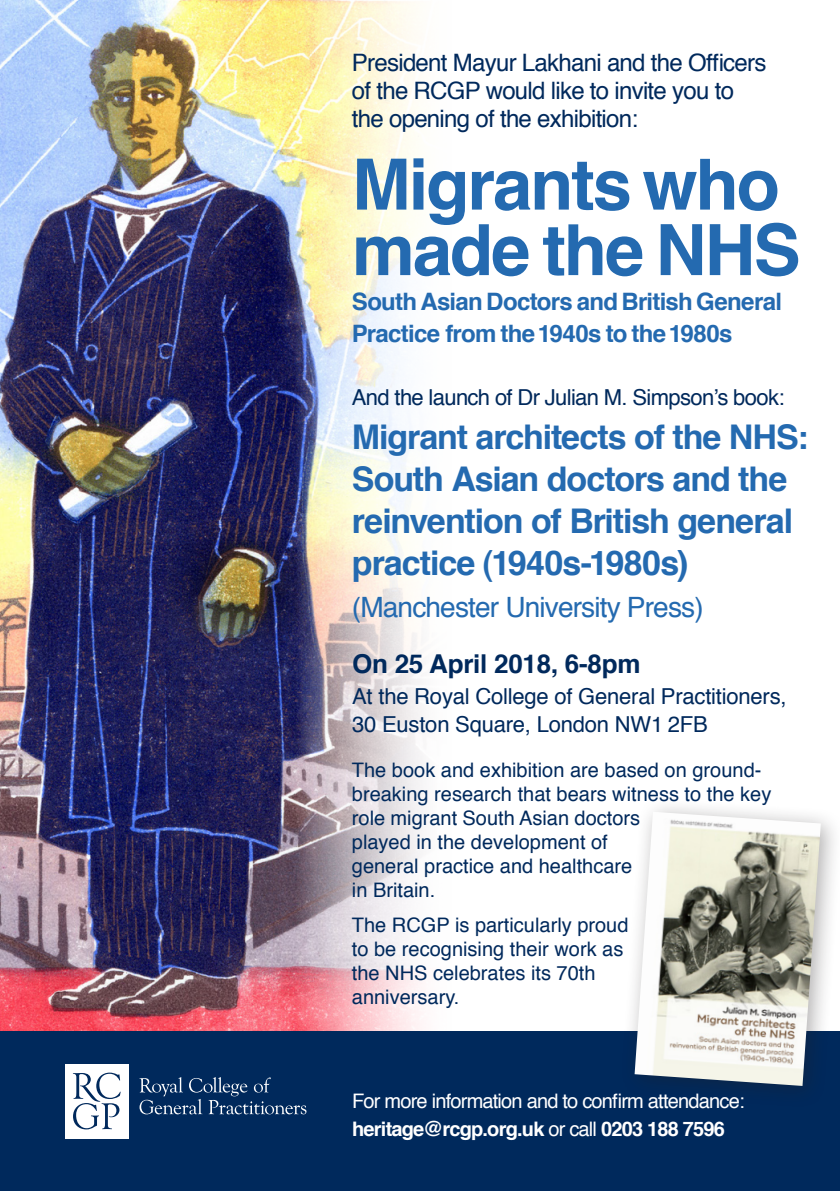
<style>
.page{position:relative;width:840px;height:1191px;background:#fff}
.page>*{position:absolute;margin:0;border:0;box-sizing:border-box;transform-origin:0 0}
.t1{font:700 70.8px/65.4px "Helvetica";letter-spacing:-.03em;color:#246ab0}
.t2{font:700 34px/42px "Helvetica";letter-spacing:-.03em;color:#246ab0}
.t3{font:28px "Helvetica";letter-spacing:-.03em;color:#246ab0}
.t4{font:700 26px "Helvetica";letter-spacing:-.01em;color:#00295c}
.t5{font:24px/28px "Helvetica";letter-spacing:-.03em;color:#00295c}
.t6{font:700 24px/32px "Helvetica";letter-spacing:-.03em;color:#246ab0}
.t7{font:22px/28px "Helvetica";letter-spacing:-.01em;color:#00295c}
.t8{font:22px "Helvetica";letter-spacing:-.03em;color:#00295c}
.t9{font:20px/24px "Helvetica";color:#00295c}
.t10{font:20px/28px "Helvetica";letter-spacing:-.04em;color:#fff}
.s1{font-weight:700}
</style>
<div class="page">
<img style="left:0;top:0;width:567px;height:1032px">
<div style="left:0;top:1032px;width:839px;height:159px;background:#00295c"></div>
<svg style="left:139px;top:1077px;width:167px;height:37px"></svg>
<div style="left:65px;top:1064px;width:64px;height:75px;background:#fff"></div>
<svg style="left:73px;top:1072px;width:48px;height:57px"></svg>
<div style="left:620px;top:797px;width:219px;height:311px;background:#231f20;opacity:.35"></div>
<img style="left:634px;top:811px;width:186px;height:275px">
<p class="t5" style="left:351px;top:50px;width:416px">President Mayur Lakhani and the Officers of the RCGP would like to invite you to the opening of the exhibition:</p>
<p class="t1" style="left:351px;top:156px;width:450px">Migrants who made the NHS</p>
<p class="t6" style="left:351px;top:287px;width:431px">South Asian Doctors and British General<br>Practice from the 1940s to the 1980s</p>
<p class="t8" style="left:351px;top:382px;width:434px">And the launch of Dr Julian M. Simpson’s book:</p>
<p class="t2" style="left:351px;top:418px;width:458px">Migrant architects of the NHS:<br>South Asian doctors and the reinvention of British general practice (1940s-1980s)</p>
<p class="t3" style="left:351px;top:588px;width:353px">(Manchester University Press)</p>
<p class="t4" style="left:352px;top:646px;width:290px">On 25 April 2018, 6-8pm</p>
<p class="t7" style="left:352px;top:683px;width:435px">At the Royal College of General Practitioners,<br>30 Euston Square, London NW1 2FB</p>
<p class="t9" style="left:351px;top:759px;width:421px">The book and exhibition are based on ground&shy;breaking research that bears witness to the key role migrant South Asian doctors<br>played in the development of<br>general practice and healthcare<br>in Britain.</p>
<p class="t9" style="left:351px;top:914px;width:278px">The RCGP is particularly proud to be recognising their work as the NHS celebrates its 70th anniversary.</p>
<p class="t10" style="left:352px;top:1088px;width:393px">For more information and to confirm attendance: <span class="s1">heritage@rcgp.org.uk</span> or call <span class="s1">0203 188 7596</span></p>
</div>
